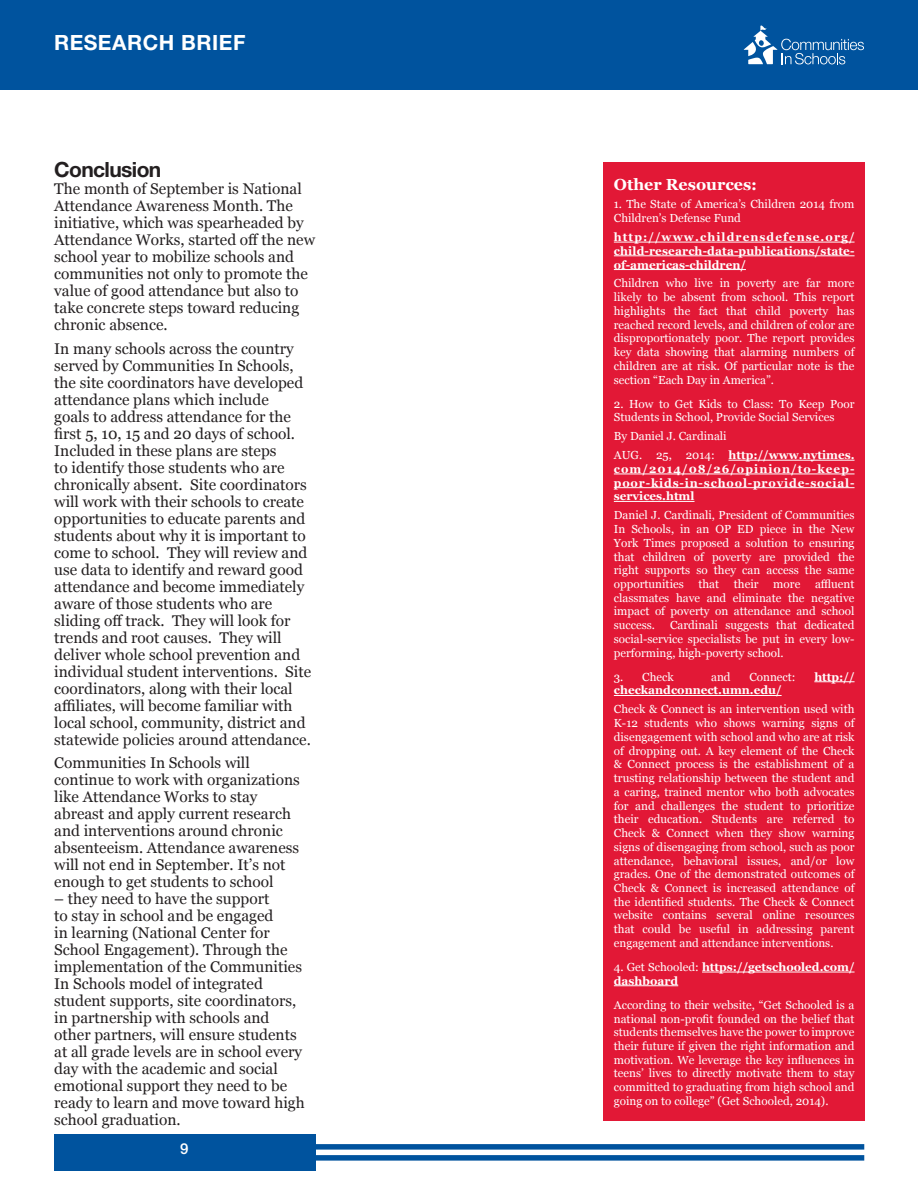
<style>
.page{position:relative;width:918px;height:1188px;background:#fff}
.page>*{position:absolute;margin:0;border:0;box-sizing:border-box;transform-origin:0 0}
.Sub_Head{font:700 21px "Helvetica Neue LT Std";letter-spacing:.025em;color:#fff}
.Section_Heading{font:700 21px "Helvetica Neue LT Std";letter-spacing:-.03em;color:#231f20}
.Callout_Box_Title{font:700 16.05px "Georgia";color:#fff}
.t1{font:15.45px/17px "Georgia";color:#231f20}
.Sub_Head-2{font:500 15px "Helvetica Neue LT Std";color:#fff}
.Callout_Box_Text{font:11.7px/13.8px "Georgia";color:#fff;text-align:justify}
.Callout_Box_Text-2{font:700 11.7px/13.8px "Georgia";color:#fff;text-align:justify}
.s1{font-weight:400}
</style>
<div class="page">
<div style="left:0;top:0;width:918px;height:90px;background:#00539e"></div>
<svg style="left:744px;top:26px;width:120px;height:38px"></svg>
<div style="left:315px;top:1155px;width:549px;height:6px;background:#00539e"></div>
<div style="left:315px;top:1144px;width:549px;height:6px;background:#00539e"></div>
<div style="left:54px;top:1134px;width:261px;height:37px;background:#00539e"></div>
<div style="left:604px;top:162px;width:261px;height:958px;background:#e21836"></div>
<hr style="left:614px;top:242px;width:241px;height:1px;background:#fff">
<hr style="left:614px;top:255px;width:241px;height:1px;background:#fff">
<hr style="left:614px;top:269px;width:132px;height:1px;background:#fff">
<hr style="left:729px;top:460px;width:126px;height:1px;background:#fff">
<hr style="left:614px;top:474px;width:241px;height:1px;background:#fff">
<hr style="left:614px;top:487px;width:241px;height:1px;background:#fff">
<hr style="left:614px;top:501px;width:81px;height:1px;background:#fff">
<hr style="left:814px;top:681px;width:41px;height:1px;background:#fff">
<hr style="left:614px;top:695px;width:168px;height:1px;background:#fff">
<hr style="left:702px;top:972px;width:153px;height:1px;background:#fff">
<hr style="left:614px;top:985px;width:64px;height:1px;background:#fff">
<p class="Sub_Head" style="left:54px;top:30px;width:193px">RESEARCH BRIEF</p>
<p class="Section_Heading" style="left:54px;top:157px;width:109px">Conclusion</p>
<p class="t1" style="left:54px;top:181px;width:262px">The month of September is National Attendance Awareness Month. The initiative, which was spearheaded by Attendance Works, started off the new school year to mobilize schools and communities not only to promote the value of good attendance but also to take concrete steps toward reducing chronic absence.</p>
<p class="t1" style="left:54px;top:340px;width:258px">In many schools across the country served by Communities In Schools, the site coordinators have developed attendance plans which include<br>goals to address attendance for the first 5, 10, 15 and 20 days of school.<br>Included in these plans are steps<br>to identify those students who are chronically absent. Site coordinators will work with their schools to create opportunities to educate parents and students about why it is important to come to school. They will review and use data to identify and reward good attendance and become immediately aware of those students who are sliding off track. They will look for trends and root causes. They will deliver whole school prevention and individual student interventions. Site coordinators, along with their local affiliates, will become familiar with local school, community, district and statewide policies around attendance.</p>
<p class="t1" style="left:54px;top:755px;width:247px">Communities In Schools will continue to work with organizations like Attendance Works to stay abreast and apply current research and interventions around chronic absenteeism. Attendance awareness will not end in September. It’s not enough to get students to school</p>
<p class="t1" style="left:54px;top:891px;width:252px">– they need to have the support<br>to stay in school and be engaged<br>in learning (National Center for<br>School Engagement). Through the implementation of the Communities<br>In Schools model of integrated student supports, site coordinators, in partnership with schools and other partners, will ensure students at all grade levels are in school every day with the academic and social emotional support they need to be ready to learn and move toward high school graduation.</p>
<p class="Sub_Head-2" style="left:180px;top:1139px;width:10px">9</p>
<p class="Callout_Box_Title" style="left:614px;top:174px;width:145px">Other Resources:</p>
<p class="Callout_Box_Text" style="left:614px;top:198px;width:242px">1. The State of America’s Children 2014 from<br>Children’s Defense Fund</p>
<p class="Callout_Box_Text-2" style="left:614px;top:230px;width:242px">http://www.childrensdefense.org/ child-research-data-publications/state&shy;of-americas-children/</p>
<p class="Callout_Box_Text" style="left:614px;top:277px;width:242px">Children who live in poverty are far more likely to be absent from school. This report highlights the fact that child poverty has reached record levels, and children of color are disproportionately poor. The report provides key data showing that alarming numbers of children are at risk. Of particular note is the section “Each Day in America”.</p>
<p class="Callout_Box_Text" style="left:614px;top:397px;width:242px">2. How to Get Kids to Class: To Keep Poor<br>Students in School, Provide Social Services</p>
<p class="Callout_Box_Text" style="left:614px;top:430px;width:114px">By Daniel J. Cardinali</p>
<p class="Callout_Box_Text-2" style="left:614px;top:448px;width:242px"><span class="s1">AUG. 25, 2014:</span> http://www.nytimes. com/2014/08/26/opinion/to-keep&shy;poor-kids-in-school-provide-social&shy;services.html</p>
<p class="Callout_Box_Text" style="left:614px;top:509px;width:242px">Daniel J. Cardinali, President of Communities In Schools, in an OP ED piece in the New York Times proposed a solution to ensuring that children of poverty are provided the right supports so they can access the same opportunities</p>
<p class="Callout_Box_Text" style="left:614px;top:577px;width:242px;text-indent:201px">affluent classmates have and eliminate the negative impact of poverty on attendance and school success.</p>
<p class="Callout_Box_Text" style="left:698px;top:577px;width:22px">that</p>
<p class="Callout_Box_Text" style="left:734px;top:577px;width:26px">their</p>
<p class="Callout_Box_Text" style="left:773px;top:577px;width:29px">more</p>
<p class="Callout_Box_Text" style="left:614px;top:619px;width:242px;text-indent:56px">Cardinali suggests that dedicated social-service specialists be put in every low&shy;performing, high-poverty school.</p>
<p class="Callout_Box_Text" style="left:614px;top:670px;width:61px">3. Check</p>
<p class="Callout_Box_Text" style="left:711px;top:670px;width:21px">and</p>
<p class="Callout_Box_Text" style="left:749px;top:670px;width:48px">Connect:</p>
<p class="Callout_Box_Text-2" style="left:814px;top:670px;width:42px">http://</p>
<p class="Callout_Box_Text-2" style="left:614px;top:684px;width:169px">checkandconnect.umn.edu/</p>
<p class="Callout_Box_Text" style="left:614px;top:703px;width:242px">Check &amp; Connect is an intervention used with K-12 students who shows warning signs of disengagement with school and who are at risk of dropping out. A key element of the Check &amp; Connect process is the establishment of a trusting relationship between the student and a caring, trained mentor who both advocates for and challenges the student to prioritize their education. Students are referred to Check &amp; Connect when they show warning signs of disengaging from school, such as poor attendance, behavioral issues, and/or low grades. One of the demonstrated outcomes of Check &amp; Connect is increased attendance of the identified students. The Check &amp; Connect website contains several online resources that could be useful in addressing parent engagement and attendance interventions.</p>
<p class="Callout_Box_Text-2" style="left:614px;top:960px;width:242px"><span class="s1">4. Get Schooled:</span> https://getschooled.com/ dashboard</p>
<p class="Callout_Box_Text" style="left:614px;top:998px;width:242px">According to their website, “Get Schooled is a national non-profit founded on the belief that students themselves have the power to improve their future if given the right information and motivation. We leverage the key influences in teens’ lives to directly motivate them to stay committed to graduating from high school and going on to college” (Get Schooled, 2014).</p>
</div>
